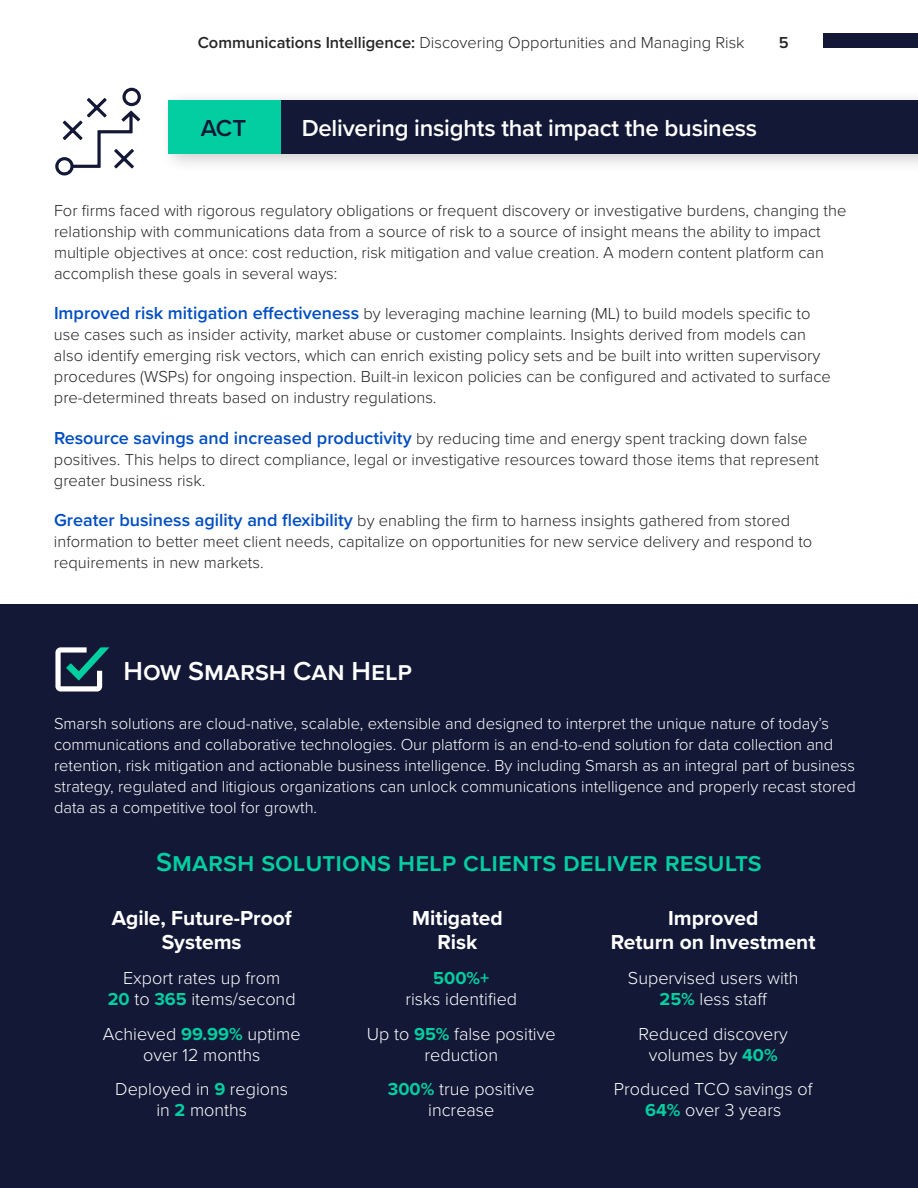
<style>
.page{position:relative;width:918px;height:1188px;background:#fff}
.page>*{position:absolute;margin:0;border:0;box-sizing:border-box;transform-origin:0 0}
.t1{font:600 27px "Proxima Nova";color:#03cea1}
.t2{font:600 27px "Proxima Nova";color:#fff}
.t3{font:600 24px "Proxima Nova";letter-spacing:-.01em;color:#fff}
.t4{font:600 24px "Proxima Nova";color:#121836}
.t5{font:700 21px/24px "Proxima Nova";color:#fff;text-align:center}
.t6{font:300 18px/21px "Proxima Nova";color:#fff;text-align:center}
.t7{font:700 18px "Proxima Nova";color:#03cea1}
.t8{font:300 16.5px/21px "Proxima Nova";color:#262626}
.t9{font:300 16.5px/21px "Proxima Nova";color:#fff}
.t10{font:600 16.5px "Proxima Nova";color:#262626}
.s1{font-weight:600}
.s2{font-weight:600;font-size:18px;color:#004ec3}
.s3{font-weight:700;color:#03cea1}
</style>
<div class="page">
<div style="left:823px;top:33px;width:95px;height:15px;background:#121836"></div>
<div style="left:0;top:604px;width:918px;height:584px;background:#121836"></div>
<svg style="left:55px;top:88px;width:86px;height:88px"></svg>
<div style="left:159px;top:89px;width:759px;height:84px;background:#000;opacity:.2"></div>
<div style="left:169px;top:100px;width:749px;height:54px;background:#121836"></div>
<div style="left:169px;top:100px;width:112px;height:54px;background:#03cea1"></div>
<svg style="left:55px;top:647px;width:54px;height:45px"></svg>
<p class="t8" style="left:198px;top:31px;width:548px"><span class="s1">Communications Intelligence:</span> Discovering Opportunities and Managing Risk</p>
<p class="t10" style="left:779px;top:30px;width:11px">5</p>
<h2 class="t4" style="left:201px;top:110px;width:47px">ACT</h2>
<h2 class="t3" style="left:302px;top:110px;width:457px">Delivering insights that impact the business</h2>
<p class="t8" style="left:54px;top:199px;width:794px">For firms faced with rigorous regulatory obligations or frequent discovery or investigative burdens, changing the relationship with communications data from a source of risk to a source of insight means the ability to impact multiple objectives at once: cost reduction, risk mitigation and value creation. A modern content platform can accomplish these goals in several ways:</p>
<p class="t8" style="left:54px;top:302px;width:779px"><span class="s2">Improved risk mitigation effectiveness</span> by leveraging machine learning (ML) to build models specific to use cases such as insider activity, market abuse or customer complaints. Insights derived from models can also identify emerging risk vectors, which can enrich existing policy sets and be built into written supervisory procedures (WSPs) for ongoing inspection. Built-in lexicon policies can be configured and activated to surface pre-determined threats based on industry regulations.</p>
<p class="t8" style="left:54px;top:427px;width:767px"><span class="s2">Resource savings and increased productivity</span> by reducing time and energy spent tracking down false positives. This helps to direct compliance, legal or investigative resources toward those items that represent greater business risk.</p>
<p class="t8" style="left:54px;top:509px;width:760px"><span class="s2">Greater business agility and flexibility</span> by enabling the firm to harness insights gathered from stored information to better meet client needs, capitalize on opportunities for new service delivery and respond to requirements in new markets.</p>
<h1 class="t2" style="left:124px;top:651px;width:290px">How Smarsh Can Help</h1>
<p class="t9" style="left:54px;top:712px;width:803px">Smarsh solutions are cloud-native, scalable, extensible and designed to interpret the unique nature of today’s communications and collaborative technologies. Our platform is an end-to-end solution for data collection and retention, risk mitigation and actionable business intelligence. By including Smarsh as an integral part of business strategy, regulated and litigious organizations can unlock communications intelligence and properly recast stored data as a competitive tool for growth.</p>
<h1 class="t1" style="left:156px;top:841px;width:607px">Smarsh solutions help clients deliver results</h1>
<p class="t5" style="left:112px;top:905px;width:182px">Agile, Future-Proof<br>Systems</p>
<p class="t6" style="left:108px;top:967px;width:189px">Export rates up from<br><span class="s3">20</span> to <span class="s3">365</span> items/second</p>
<p class="t6" style="left:103px;top:1022px;width:199px">Achieved <span class="s3">99.99%</span> uptime over 12 months</p>
<p class="t6" style="left:115px;top:1078px;width:174px">Deployed in <span class="s3">9</span> regions in <span class="s3">2</span> months</p>
<p class="t5" style="left:412px;top:905px;width:92px">Mitigated<br>Risk</p>
<p class="t7" style="left:433px;top:965px;width:57px">500%+</p>
<p class="t6" style="left:367px;top:981px;width:190px;line-height:34.5px">risks identified<br>Up to <span class="s3">95%</span> false positive</p>
<p class="t6" style="left:388px;top:1036px;width:148px;line-height:34.5px">reduction<br><span class="s3">300%</span> true positive</p>
<p class="t6" style="left:428px;top:1099px;width:68px">increase</p>
<p class="t5" style="left:611px;top:905px;width:206px">Improved<br>Return on Investment</p>
<p class="t6" style="left:628px;top:967px;width:172px">Supervised users with<br><span class="s3">25%</span> less staff</p>
<p class="t6" style="left:639px;top:1022px;width:151px">Reduced discovery volumes by <span class="s3">40%</span></p>
<p class="t6" style="left:614px;top:1078px;width:200px">Produced TCO savings of<br><span class="s3">64%</span> over 3 years</p>
</div>
